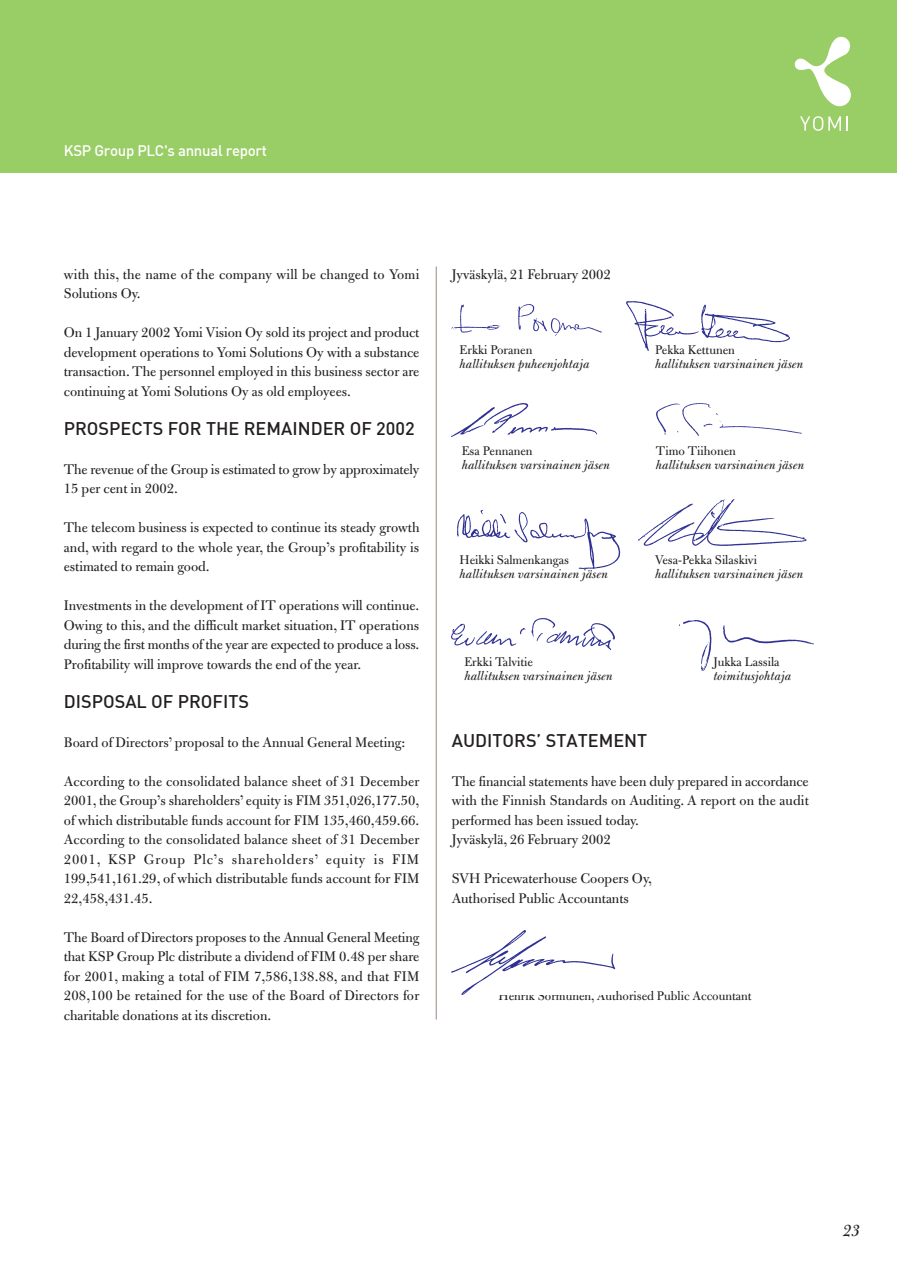
<style>
.page{position:relative;width:897px;height:1265px;background:#fff}
.page>*{position:absolute;margin:0;border:0;box-sizing:border-box;transform-origin:0 0}
.t1{font:500 18px "DIN";color:#231f20}
.t2{font:italic 18px "Bulmer";color:#231f20}
.t3{font:15px/19.5px "Bulmer";color:#231f20;text-align:justify}
.t4{font:500 15px "DIN";letter-spacing:-.02em;color:#fff}
.t5{font:italic 13.5px "Bulmer";color:#231f20}
.t6{font:13.5px "Bulmer";color:#231f20}
</style>
<div class="page">
<div style="left:0;top:0;width:896px;height:173px;background:#99cd65"></div>
<svg style="left:794px;top:36px;width:57px;height:71px"></svg>
<svg style="left:800px;top:116px;width:40px;height:15px"></svg>
<svg style="left:846px;top:116px;width:1px;height:15px"></svg>
<hr style="left:435px;top:266px;width:1px;height:753px;background:#99877d">
<img style="left:451px;top:618px;width:163px;height:31px">
<img style="left:679px;top:621px;width:133px;height:49px">
<img style="left:451px;top:404px;width:146px;height:32px">
<img style="left:638px;top:499px;width:168px;height:46px">
<img style="left:626px;top:301px;width:164px;height:49px">
<img style="left:451px;top:305px;width:151px;height:30px">
<img style="left:656px;top:403px;width:144px;height:33px">
<img style="left:457px;top:510px;width:163px;height:58px">
<img style="left:451px;top:930px;width:164px;height:64px">
<p class="t4" style="left:64px;top:141px;width:205px">KSP Group PLC's annual report</p>
<p class="t3" style="left:64px;top:265px;width:357px">with this, the name of the company will be changed to Yomi<br>Solutions Oy.</p>
<p class="t3" style="left:64px;top:324px;width:357px">On 1 January 2002 Yomi Vision Oy sold its project and product development operations to Yomi Solutions Oy with a substance transaction. The personnel employed in this business sector are continuing at Yomi Solutions Oy as old employees.</p>
<p class="t1" style="left:64px;top:416px;width:352px">PROSPECTS FOR THE REMAINDER OF 2002</p>
<p class="t3" style="left:64px;top:460px;width:357px">The revenue of the Group is estimated to grow by approximately<br>15 per cent in 2002.</p>
<p class="t3" style="left:64px;top:519px;width:357px">The telecom business is expected to continue its steady growth and, with regard to the whole year, the Group’s profitability is estimated to remain good.</p>
<p class="t3" style="left:64px;top:597px;width:357px">Investments in the development of IT operations will continue.<br>Owing to this, and the difficult market situation, IT operations during the first months of the year are expected to produce a loss.<br>Profitability will improve towards the end of the year.</p>
<p class="t1" style="left:64px;top:689px;width:187px">DISPOSAL OF PROFITS</p>
<p class="t3" style="left:64px;top:733px;width:343px">Board of Directors’ proposal to the Annual General Meeting:</p>
<p class="t3" style="left:64px;top:772px;width:357px">According to the consolidated balance sheet of 31 December 2001, the Group’s shareholders’ equity is FIM 351,026,177.50, of which distributable funds account for FIM 135,460,459.66.<br>According to the consolidated balance sheet of 31 December 2001, KSP Group Plc’s shareholders’ equity is FIM 199,541,161.29, of which distributable funds account for FIM 22,458,431.45.</p>
<p class="t3" style="left:64px;top:928px;width:357px">The Board of Directors proposes to the Annual General Meeting that KSP Group Plc distribute a dividend of FIM 0.48 per share for 2001, making a total of FIM 7,586,138.88, and that FIM 208,100 be retained for the use of the Board of Directors for charitable donations at its discretion.</p>
<p class="t3" style="left:451px;top:265px;width:160px">Jyväskylä, 21 February 2002</p>
<p class="t6" style="left:459px;top:345px;width:74px">Erkki Poranen</p>
<p class="t5" style="left:459px;top:359px;width:131px">hallituksen puheenjohtaja</p>
<p class="t6" style="left:654px;top:345px;width:81px">Pekka Kettunen</p>
<p class="t5" style="left:654px;top:359px;width:150px">hallituksen varsinainen jäsen</p>
<p class="t6" style="left:461px;top:446px;width:72px">Esa Pennanen</p>
<p class="t5" style="left:461px;top:459px;width:150px">hallituksen varsinainen jäsen</p>
<p class="t6" style="left:655px;top:445px;width:81px">Timo Tiihonen</p>
<p class="t5" style="left:655px;top:459px;width:150px">hallituksen varsinainen jäsen</p>
<p class="t6" style="left:459px;top:554px;width:111px">Heikki Salmenkangas</p>
<p class="t5" style="left:459px;top:568px;width:150px">hallituksen varsinainen jäsen</p>
<p class="t6" style="left:654px;top:554px;width:103px">Vesa-Pekka Silaskivi</p>
<p class="t5" style="left:654px;top:568px;width:150px">hallituksen varsinainen jäsen</p>
<p class="t6" style="left:464px;top:657px;width:70px">Erkki Talvitie</p>
<p class="t5" style="left:464px;top:671px;width:150px">hallituksen varsinainen jäsen</p>
<p class="t6" style="left:713px;top:657px;width:68px">Jukka Lassila</p>
<p class="t5" style="left:713px;top:671px;width:79px">toimitusjohtaja</p>
<p class="t1" style="left:451px;top:728px;width:197px">AUDITORS’ STATEMENT</p>
<p class="t3" style="left:451px;top:772px;width:358px;text-align:left">The financial statements have been duly prepared in accordance with the Finnish Standards on Auditing. A report on the audit performed has been issued today.<br>Jyväskylä, 26 February 2002</p>
<p class="t3" style="left:451px;top:870px;width:201px">SVH Pricewaterhouse Coopers Oy,<br>Authorised Public Accountants</p>
<p class="t6" style="left:498px;top:991px;width:254px">Henrik Sormunen, Authorised Public Accountant</p>
<p class="t2" style="left:842px;top:1223px;width:19px">23</p>
</div>
